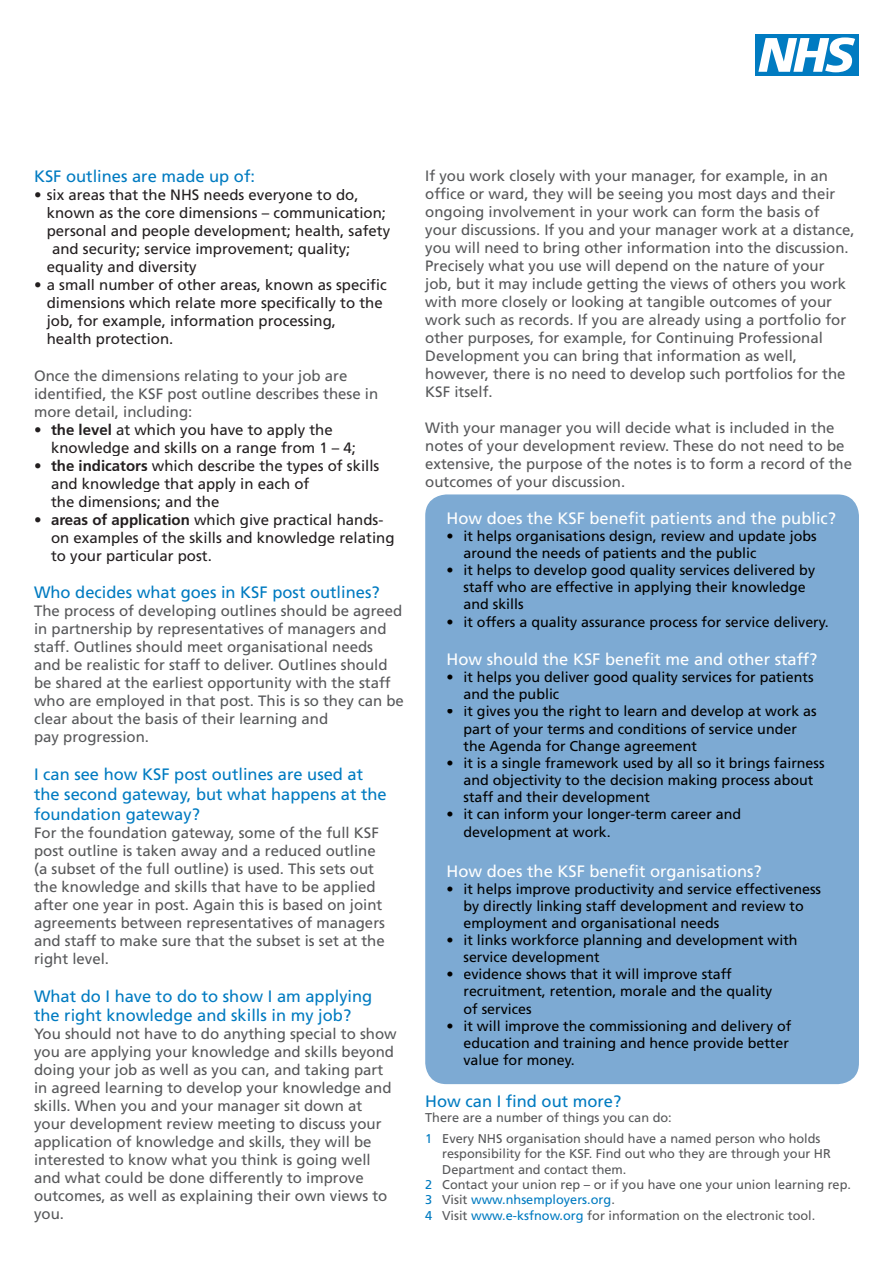
<style>
.page{position:relative;width:893px;height:1263px;background:#fff}
.page>*{position:absolute;margin:0;border:0;box-sizing:border-box;transform-origin:0 0}
.t1{font:16.5px/19.8px "Frutiger";color:#007bc1}
.t2{font:16.5px "Frutiger";color:#fff}
.t3{font:15px/18px "Frutiger";color:#57585a}
.t4{font:15px/18px "Frutiger";color:#231f20}
.t5{font:14.25px/17.1px "Frutiger";color:#000}
.t6{font:12.75px/21px "Frutiger";color:#57585a}
.t7{font:12.75px "Frutiger";color:#007bc1}
.s1{font-weight:700}
.s2{color:#007bc1}
.s3{color:#57585a}
</style>
<div class="page">
<div style="left:425px;top:494px;width:434px;height:590px;background:#7daad3;border-radius:21px"></div>
<div style="left:755px;top:34px;width:104px;height:42px;background:#007bc1"></div>
<svg style="left:758px;top:37px;width:97px;height:35px"></svg>
<p class="t1" style="left:34px;top:167px;width:222px">KSF outlines are made up of:</p>
<p class="t4" style="left:34px;top:186px;width:326px">• six areas that the NHS needs everyone to do,</p>
<p class="t4" style="left:47px;top:204px;width:341px">known as the core dimensions – communication;</p>
<p class="t4" style="left:47px;top:222px;width:345px">personal and people development; health, safety</p>
<p class="t4" style="left:52px;top:240px;width:300px">and security; service improvement; quality;</p>
<p class="t4" style="left:47px;top:258px;width:152px">equality and diversity</p>
<p class="t4" style="left:47px;top:276px;width:342px;text-indent:-13px">• a small number of other areas, known as specific dimensions which relate more specifically to the job, for example, information processing,<br>health protection.</p>
<p class="t3" style="left:34px;top:366px;width:346px">Once the dimensions relating to your job are identified, the KSF post outline describes these in more detail, including:</p>
<p class="t4" style="left:51px;top:420px;width:307px;text-indent:-17px">• <span class="s1">the level</span> at which you have to apply the knowledge and skills on a range from 1 – 4;</p>
<p class="t4" style="left:51px;top:456px;width:330px;text-indent:-17px">• <span class="s1">the indicators</span> which describe the types of skills and knowledge that apply in each of<br>the dimensions; and the</p>
<p class="t4" style="left:51px;top:510px;width:345px;text-indent:-17px">• <span class="s1">areas of application</span> which give practical hands&shy;on examples of the skills and knowledge relating to your particular post.</p>
<p class="t1" style="left:34px;top:583px;width:347px">Who decides what goes in KSF post outlines?</p>
<p class="t3" style="left:34px;top:602px;width:371px">The process of developing outlines should be agreed in partnership by representatives of managers and staff. Outlines should meet organisational needs<br>and be realistic for staff to deliver. Outlines should be shared at the earliest opportunity with the staff who are employed in that post. This is so they can be clear about the basis of their learning and<br>pay progression.</p>
<p class="t1" style="left:34px;top:765px;width:354px">I can see how KSF post outlines are used at the second gateway, but what happens at the foundation gateway?</p>
<p class="t3" style="left:34px;top:824px;width:352px">For the foundation gateway, some of the full KSF post outline is taken away and a reduced outline (a subset of the full outline) is used. This sets out the knowledge and skills that have to be applied after one year in post. Again this is based on joint agreements between representatives of managers and staff to make sure that the subset is set at the right level.</p>
<p class="t1" style="left:34px;top:986px;width:340px">What do I have to do to show I am applying the right knowledge and skills in my job?</p>
<p class="t3" style="left:34px;top:1025px;width:364px">You should not have to do anything special to show you are applying your knowledge and skills beyond doing your job as well as you can, and taking part in agreed learning to develop your knowledge and skills. When you and your manager sit down at your development review meeting to discuss your application of knowledge and skills, they will be interested to know what you think is going well and what could be done differently to improve outcomes, as well as explaining their own views to you.</p>
<p class="t3" style="left:425px;top:167px;width:431px">If you work closely with your manager, for example, in an office or ward, they will be seeing you most days and their ongoing involvement in your work can form the basis of your discussions. If you and your manager work at a distance, you will need to bring other information into the discussion.<br>Precisely what you use will depend on the nature of your job, but it may include getting the views of others you work with more closely or looking at tangible outcomes of your work such as records. If you are already using a portfolio for other purposes, for example, for Continuing Professional Development you can bring that information as well, however, there is no need to develop such portfolios for the KSF itself.</p>
<p class="t3" style="left:425px;top:419px;width:428px">With your manager you will decide what is included in the notes of your development review. These do not need to be extensive, the purpose of the notes is to form a record of the outcomes of your discussion.</p>
<p class="t2" style="left:446px;top:508px;width:391px">How does the KSF benefit patients and the public?</p>
<p class="t5" style="left:463px;top:527px;width:355px;text-indent:-17px">• it helps organisations design, review and update jobs around the needs of patients and the public</p>
<p class="t5" style="left:463px;top:562px;width:353px;text-indent:-17px">• it helps to develop good quality services delivered by staff who are effective in applying their knowledge and skills</p>
<p class="t5" style="left:446px;top:614px;width:384px">• it offers a quality assurance process for service delivery.</p>
<p class="t2" style="left:446px;top:650px;width:373px">How should the KSF benefit me and other staff?</p>
<p class="t5" style="left:463px;top:669px;width:352px;text-indent:-17px">• it helps you deliver good quality services for patients and the public</p>
<p class="t5" style="left:463px;top:703px;width:355px;text-indent:-17px">• it gives you the right to learn and develop at work as part of your terms and conditions of service under the Agenda for Change agreement</p>
<p class="t5" style="left:463px;top:754px;width:363px;text-indent:-17px">• it is a single framework used by all so it brings fairness and objectivity to the decision making process about staff and their development</p>
<p class="t5" style="left:463px;top:805px;width:279px;line-height:18px;text-indent:-17px">• it can inform your longer-term career and development at work.</p>
<p class="t2" style="left:446px;top:861px;width:317px">How does the KSF benefit organisations?</p>
<p class="t5" style="left:463px;top:880px;width:359px;text-indent:-17px">• it helps improve productivity and service effectiveness by directly linking staff development and review to employment and organisational needs</p>
<p class="t5" style="left:463px;top:932px;width:336px;text-indent:-17px">• it links workforce planning and development with service development</p>
<p class="t5" style="left:463px;top:966px;width:310px;text-indent:-17px">• evidence shows that it will improve staff recruitment, retention, morale and the quality of services</p>
<p class="t5" style="left:463px;top:1017px;width:329px;text-indent:-17px">• it will improve the commissioning and delivery of education and training and hence provide better value for money.</p>
<p class="t1" style="left:425px;top:1091px;width:198px">How can I find out more?</p>
<p class="t6" style="left:425px;top:1107px;width:397px">There are a number of things you can do:<br><span class="s2">1</span> Every NHS organisation should have a named person who holds</p>
<p class="t6" style="left:442px;top:1143px;width:390px">responsibility for the KSF. Find out who they are through your HR</p>
<p class="t6" style="left:442px;top:1159px;width:186px">Department and contact them.</p>
<p class="t6" style="left:425px;top:1174px;width:427px"><span class="s2">2</span> Contact your union rep – or if you have one your union learning rep.</p>
<p class="t7" style="left:425px;top:1192px;width:191px">3 <span class="s3">Visit</span> www.nhsemployers.org<span class="s3">.</span></p>
<p class="t6" style="left:425px;top:1204px;width:392px"><span class="s2">4</span> Visit <span class="s2">www.e-ksfnow.org</span> for information on the electronic tool.</p>
</div>
